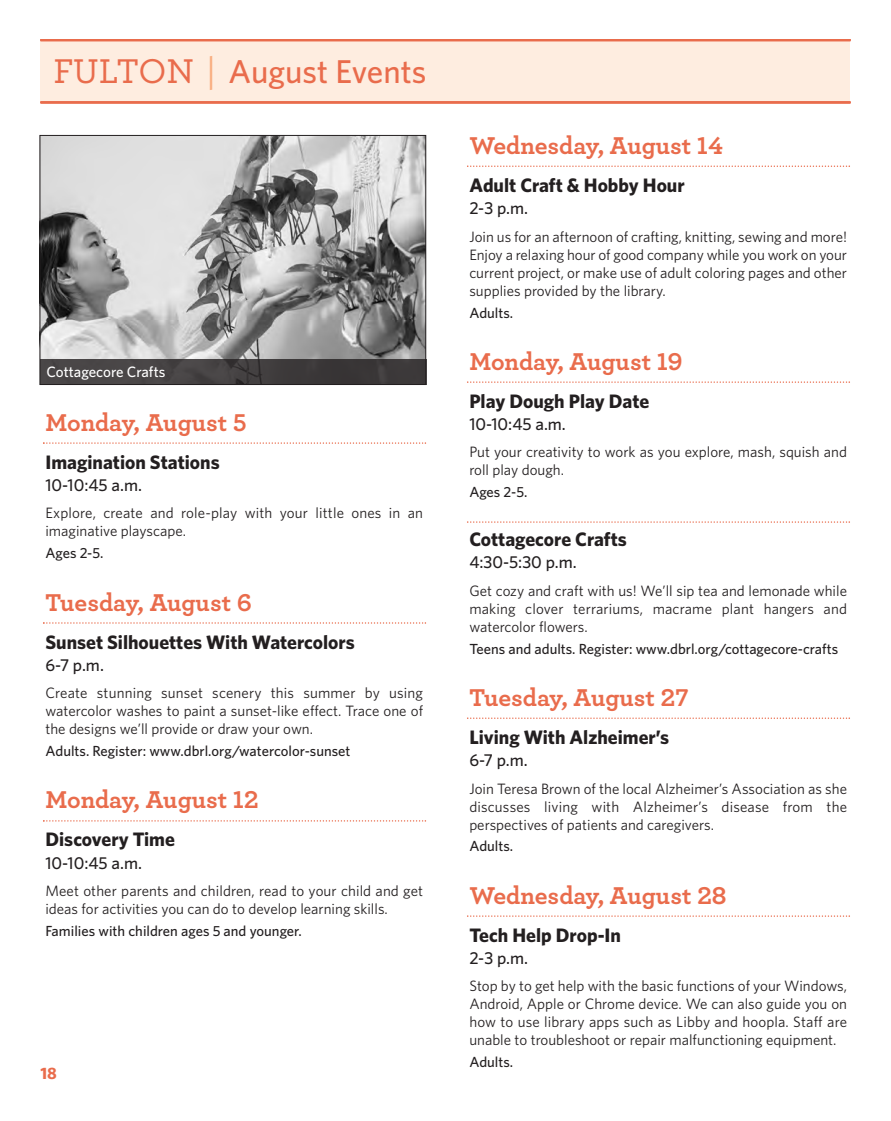
<style>
.page{position:relative;width:891px;height:1121px;background:#fff}
.page>*{position:absolute;margin:0;border:0;box-sizing:border-box;transform-origin:0 0}
.t1{font:500 33px "Whitney";color:#e96c4c}
.t2{font:700 25.5px "Archer";color:#e96c4c}
.t3{font:700 19.5px "Whitney";color:#231f20}
.t4{font:500 17.25px "Whitney";color:#231f20}
.t5{font:700 16.5px "Whitney";color:#e96c4c}
.t6{font:15px/18px "Whitney";color:#231f20;text-align:justify}
.t7{font:500 15px "Whitney";color:#fff}
.t8{font:500 14.7px "Whitney";color:#231f20}
.s1{font-family:"Archer";font-size:36px}
.s2{font-weight:400;font-size:37.5px;color:#f9ae80}
</style>
<div class="page">
<div style="left:40px;top:40px;width:810px;height:62px;background:#feede0"></div>
<hr style="left:40px;top:40px;width:810px;height:1px;background:#e96c4c">
<hr style="left:40px;top:102px;width:810px;height:2px;background:#e96c4c">
<hr style="left:40px;top:39px;width:810px;height:1px;background:#e96c4c">
<hr style="left:40px;top:101px;width:810px;height:2px;background:#e96c4c">
<svg style="left:43px;top:442px;width:383px;height:2px"></svg>
<svg style="left:43px;top:622px;width:383px;height:1px"></svg>
<svg style="left:43px;top:820px;width:383px;height:1px"></svg>
<svg style="left:467px;top:165px;width:383px;height:2px"></svg>
<svg style="left:467px;top:381px;width:383px;height:2px"></svg>
<svg style="left:467px;top:521px;width:383px;height:2px"></svg>
<svg style="left:467px;top:717px;width:383px;height:2px"></svg>
<svg style="left:467px;top:915px;width:383px;height:1px"></svg>
<img style="left:42px;top:137px;width:382px;height:223px">
<div style="left:40px;top:360px;width:387px;height:25px;background:#434041"></div>
<p class="t1" style="left:54px;top:59px;width:374px"><span class="s1">FULTON</span> <span class="s2">|</span> August Events</p>
<p class="t7" style="left:46px;top:366px;width:120px">Cottagecore Crafts</p>
<p class="t2" style="left:45px;top:412px;width:203px">Monday, August 5</p>
<p class="t3" style="left:45px;top:454px;width:176px">Imagination Stations</p>
<p class="t4" style="left:45px;top:478px;width:98px">10-10:45 a.m.</p>
<p class="t6" style="left:45px;top:505px;width:379px">Explore, create and role-play with your little ones in an imaginative playscape.</p>
<p class="t8" style="left:45px;top:547px;width:60px">Ages 2-5.</p>
<p class="t2" style="left:45px;top:592px;width:208px">Tuesday, August 6</p>
<p class="t3" style="left:45px;top:634px;width:311px">Sunset Silhouettes With Watercolors</p>
<p class="t4" style="left:45px;top:658px;width:60px">6-7 p.m.</p>
<p class="t6" style="left:45px;top:685px;width:379px">Create stunning sunset scenery this summer by using watercolor washes to paint a sunset-like effect. Trace one of the designs we’ll provide or draw your own.</p>
<p class="t8" style="left:45px;top:745px;width:306px">Adults. Register: www.dbrl.org/watercolor-sunset</p>
<p class="t2" style="left:45px;top:790px;width:215px">Monday, August 12</p>
<p class="t3" style="left:45px;top:832px;width:131px">Discovery Time</p>
<p class="t4" style="left:45px;top:856px;width:98px">10-10:45 a.m.</p>
<p class="t6" style="left:45px;top:883px;width:379px">Meet other parents and children, read to your child and get ideas for activities you can do to develop learning skills.</p>
<p class="t8" style="left:45px;top:925px;width:258px">Families with children ages 5 and younger.</p>
<p class="t5" style="left:40px;top:1066px;width:18px">18</p>
<p class="t2" style="left:469px;top:135px;width:255px">Wednesday, August 14</p>
<p class="t3" style="left:469px;top:178px;width:217px">Adult Craft &amp; Hobby Hour</p>
<p class="t4" style="left:469px;top:202px;width:60px">2-3 p.m.</p>
<p class="t6" style="left:469px;top:228px;width:379px">Join us for an afternoon of crafting, knitting, sewing and more!<br>Enjoy a relaxing hour of good company while you work on your current project, or make use of adult coloring pages and other supplies provided by the library.</p>
<p class="t8" style="left:469px;top:307px;width:45px">Adults.</p>
<p class="t2" style="left:469px;top:351px;width:215px">Monday, August 19</p>
<p class="t3" style="left:469px;top:393px;width:181px">Play Dough Play Date</p>
<p class="t4" style="left:469px;top:418px;width:98px">10-10:45 a.m.</p>
<p class="t6" style="left:469px;top:444px;width:379px">Put your creativity to work as you explore, mash, squish and roll play dough.</p>
<p class="t8" style="left:469px;top:487px;width:60px">Ages 2-5.</p>
<p class="t3" style="left:469px;top:532px;width:159px">Cottagecore Crafts</p>
<p class="t4" style="left:469px;top:556px;width:109px">4:30-5:30 p.m.</p>
<p class="t6" style="left:469px;top:582px;width:379px">Get cozy and craft with us! We’ll sip tea and lemonade while making clover terrariums, macrame plant hangers and watercolor flowers.</p>
<p class="t8" style="left:469px;top:643px;width:370px">Teens and adults. Register: www.dbrl.org/cottagecore-crafts</p>
<p class="t2" style="left:469px;top:687px;width:221px">Tuesday, August 27</p>
<p class="t3" style="left:469px;top:729px;width:201px">Living With Alzheimer’s</p>
<p class="t4" style="left:469px;top:753px;width:60px">6-7 p.m.</p>
<p class="t6" style="left:469px;top:780px;width:379px">Join Teresa Brown of the local Alzheimer’s Association as she discusses living with Alzheimer’s disease from the perspectives of patients and caregivers.</p>
<p class="t8" style="left:469px;top:840px;width:45px">Adults.</p>
<p class="t2" style="left:469px;top:885px;width:259px">Wednesday, August 28</p>
<p class="t3" style="left:469px;top:927px;width:153px">Tech Help Drop-In</p>
<p class="t4" style="left:469px;top:951px;width:60px">2-3 p.m.</p>
<p class="t6" style="left:469px;top:978px;width:379px">Stop by to get help with the basic functions of your Windows, Android, Apple or Chrome device. We can also guide you on how to use library apps such as Libby and hoopla. Staff are unable to troubleshoot or repair malfunctioning equipment.</p>
<p class="t8" style="left:469px;top:1056px;width:45px">Adults.</p>
</div>
